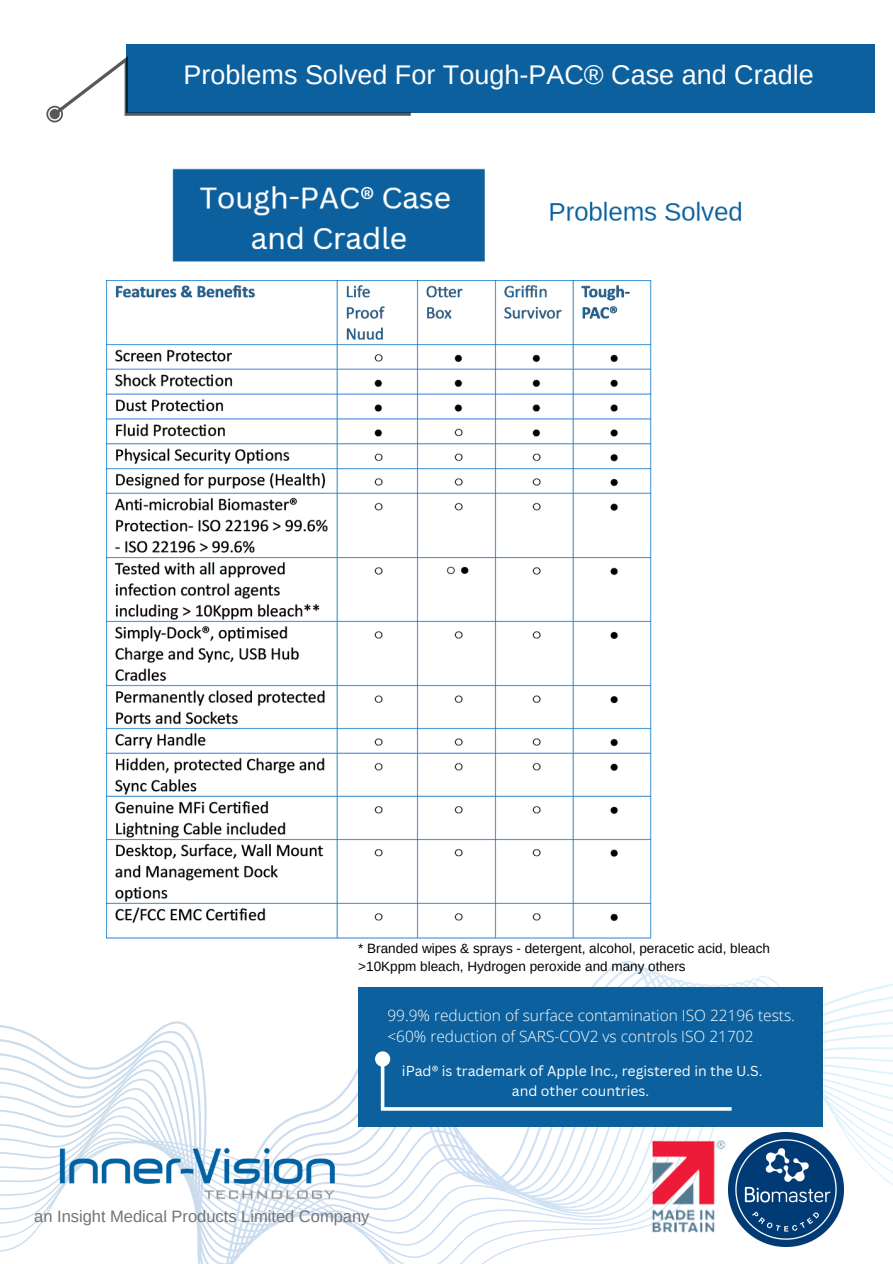
<style>
.page{position:relative;width:893px;height:1264px;background:#fff}
.page>*{position:absolute;margin:0;border:0;box-sizing:border-box;transform-origin:0 0}
.t1{font:27px "Arimo";color:#fff}
.t2{font:16.5px "Arimo";color:#737373}
.t3{font:300 15.45px/21.3px "Open Sans";color:#fff}
.t4{font:14.1px/19px "Canva Sans";color:#fff;text-align:center}
.t5{font:13.5px/18px "Arimo";color:#000}
</style>
<div class="page">
<svg style="left:0;top:974px;width:892px;height:289px"></svg>
<img style="left:16px;top:1115px;width:362px;height:110px">
<div style="left:358px;top:987px;width:464px;height:139px;background:#0b609d"></div>
<div style="left:375px;top:1051px;width:15px;height:15px;background:#feffff;border-radius:50%"></div>
<svg style="left:381px;top:1059px;width:350px;height:51px"></svg>
<div style="left:127px;top:44px;width:747px;height:68px;background:#0b609d"></div>
<svg style="left:46px;top:56px;width:365px;height:66px"></svg>
<img style="left:172px;top:168px;width:570px;height:94px">
<img style="left:728px;top:1132px;width:115px;height:114px">
<img style="left:650px;top:1139px;width:78px;height:96px">
<img style="left:107px;top:280px;width:553px;height:694px">
<h1 class="t1" style="left:183px;top:59px;width:631px">Problems Solved For Tough-PAC® Case and Cradle</h1>
<p class="t5" style="left:358px;top:939px;width:413px">* Branded wipes &amp; sprays - detergent, alcohol, peracetic acid, bleach &gt;10Kppm bleach, Hydrogen peroxide and many others</p>
<p class="t3" style="left:387px;top:1004px;width:409px">99.9% reduction of surface contamination ISO 22196 tests. &lt;60% reduction of SARS-COV2 vs controls ISO 21702</p>
<p class="t4" style="left:402px;top:1061px;width:362px">iPad® is trademark of Apple Inc., registered in the U.S. and other countries.</p>
<p class="t2" style="left:34px;top:1207px;width:337px">an Insight Medical Products Limited Company</p>
</div>
